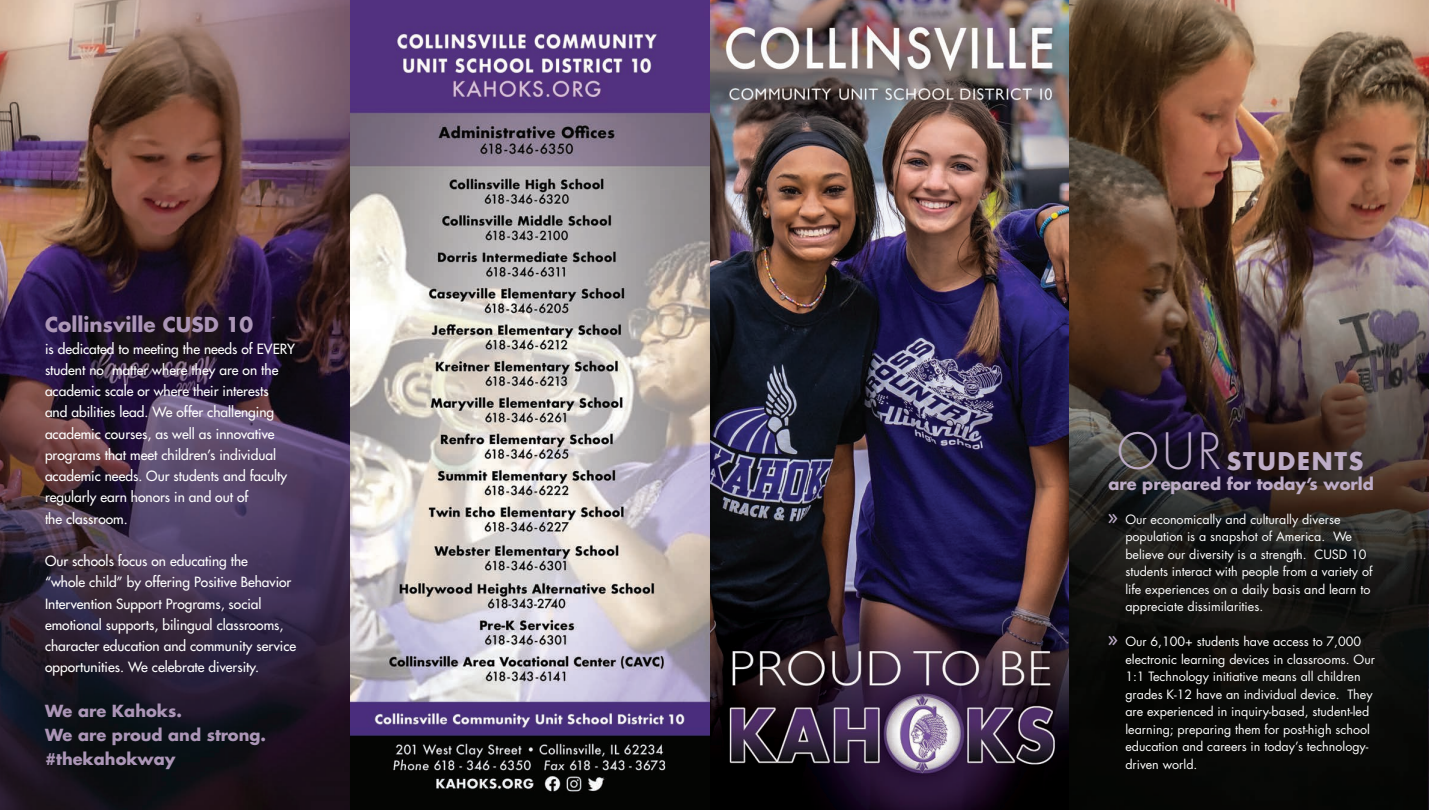
<style>
.page{position:relative;width:1429px;height:810px;background:#fff}
.page>*{position:absolute;margin:0;border:0;box-sizing:border-box;transform-origin:0 0}
.t1{font:300 48.75px "Futura";color:#bdacc7}
.t2{font:700 23.75px "Futura";letter-spacing:.07em;color:#bdacc7}
.t3{font:700 20px "Futura";color:#ac96b7}
.t4{font:700 16.25px/23.8px "Futura";color:#ac96b7}
.t5{font:700 16.25px "Futura";color:#bdacc7}
.t6{font:13.75px/21.2px "Futura";color:#fff}
.t7{font:12.5px/17.5px "Futura";color:#fff}
.s1{font-size:22.5px;color:#bdacc7}
</style>
<div class="page">
<img style="left:0;top:0;width:1429px;height:810px">
<h3 class="t3" style="left:45px;top:311px;width:210px">Collinsville CUSD 10</h3>
<p class="t6" style="left:45px;top:338px;width:251px">is dedicated to meeting the needs of EVERY student no matter where they are on the academic scale or where their interests<br>and abilities lead. We offer challenging academic courses, as well as innovative programs that meet children’s individual academic needs. Our students and faculty regularly earn honors in and out of<br>the classroom.</p>
<p class="t6" style="left:45px;top:550px;width:253px">Our schools focus on educating the<br>“whole child” by offering Positive Behavior Intervention Support Programs, social emotional supports, bilingual classrooms, character education and community service opportunities. We celebrate diversity.</p>
<h3 class="t4" style="left:45px;top:699px;width:223px">We are Kahoks.<br>We are proud and strong. #thekahokway</h3>
<h1 class="t1" style="left:1117px;top:420px;width:106px">OUR</h1>
<h2 class="t2" style="left:1227px;top:444px;width:138px">STUDENTS</h2>
<h3 class="t5" style="left:1108px;top:473px;width:267px">are prepared for today’s world</h3>
<p class="t7" style="left:1125px;top:510px;width:249px;text-indent:-18px"><span class="s1">»</span> Our economically and culturally diverse population is a snapshot of America. We believe our diversity is a strength. CUSD 10 students interact with people from a variety of life experiences on a daily basis and learn to appreciate dissimilarities.</p>
<p class="t7" style="left:1125px;top:633px;width:251px;text-indent:-18px"><span class="s1">»</span> Our 6,100+ students have access to 7,000 electronic learning devices in classrooms. Our 1:1 Technology initiative means all children grades K-12 have an individual device. They are experienced in inquiry-based, student-led learning; preparing them for post-high school education and careers in today’s technology&shy;driven world.</p>
</div>
